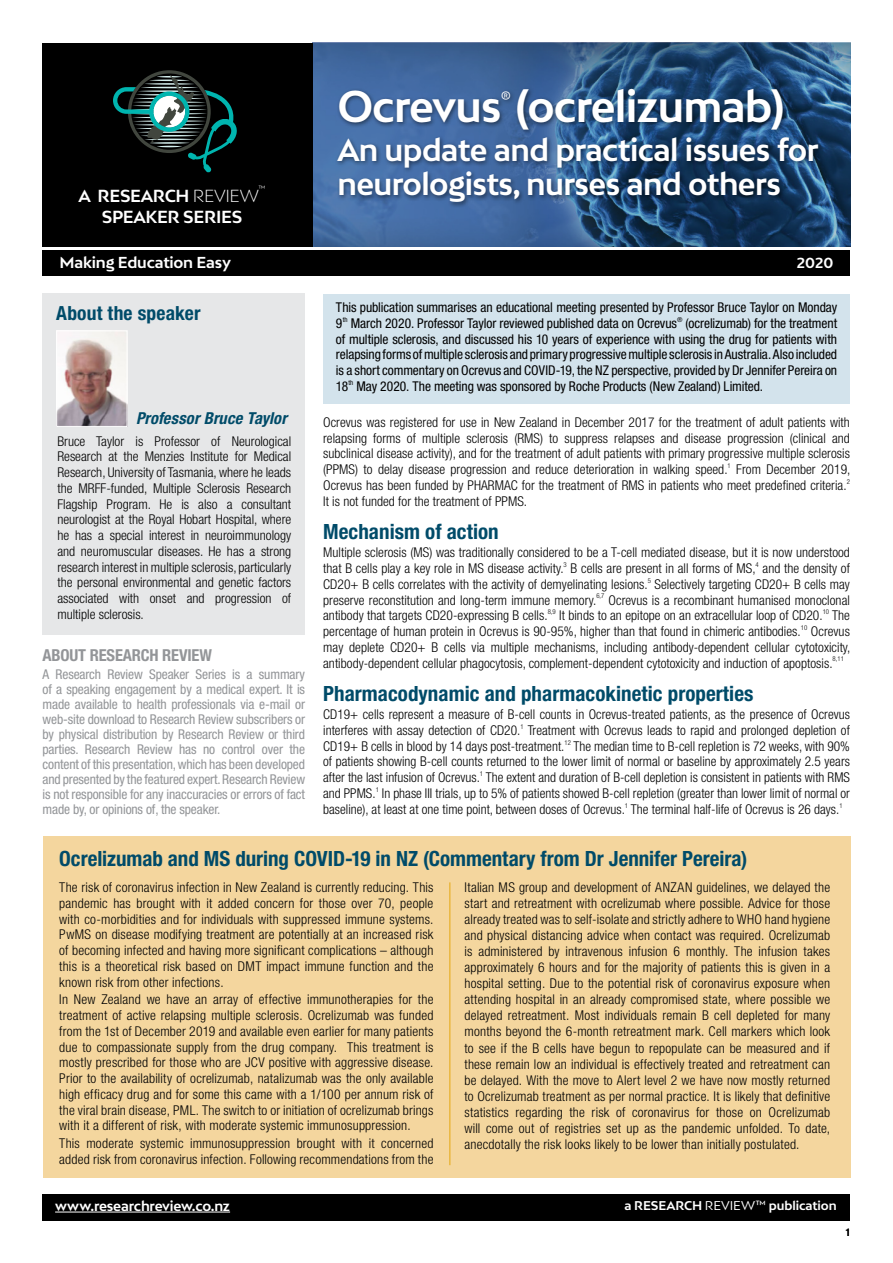
<style>
.page{position:relative;width:893px;height:1263px;background:#fff}
.page>*{position:absolute;margin:0;border:0;box-sizing:border-box;transform-origin:0 0}
.t1{font:700 42px "Bw Mitga";letter-spacing:-.02em;color:#fff}
.t2{font:700 30px/34.5px "Bw Mitga";letter-spacing:-.02em;color:#fff}
.Normal_wrd_4{font:700 condensed 21px "Helvetica Neue LT Pro";color:#004b69}
.Heading_1{font:700 condensed 21px "Helvetica Neue LT Pro";letter-spacing:.005em;color:#004b69}
.t3{font:700 condensed 19.5px "Helvetica Neue LT Pro";letter-spacing:.01em;color:#004b69}
.t4{font:700 16.5px "Bw Mitga";letter-spacing:-.02em;color:#fff}
.t5{font:italic 700 condensed 16.5px "Helvetica Neue LT Pro";letter-spacing:.005em;color:#004b69}
.t6{font:700 condensed 16.5px "Helvetica Neue LT Pro";letter-spacing:-.01em;color:#939598}
.t7{font:700 15px "Bw Mitga";letter-spacing:-.01em;color:#fff}
.t8{font:700 13.8px "Bw Mitga";color:#fff}
.Normal_wrd_4-2{font:300 condensed 13.5px/15.8px "Helvetica Neue LT Pro";letter-spacing:.01em;color:#000;text-align:justify}
.Normal_wrd_4-3{font:condensed 13.5px/15.8px "Helvetica Neue LT Pro";letter-spacing:-.005em;color:#000;text-align:justify}
.t9{font:condensed 13.5px/15px "Helvetica Neue LT Pro";letter-spacing:-.01em;color:#939598;text-align:justify}
.t10{font:700 13.5px "Bw Mitga";letter-spacing:-.02em;color:#fff}
.t11{font:700 12px "Bw Mitga";letter-spacing:-.01em;color:#fff}
.t12{font:500 condensed 10.5px "Helvetica Neue LT Pro";color:#000}
.t13{font:300 8.25px "Bw Mitga";color:#fff}
.s1{font-weight:300}
.s2{font-weight:400}
</style>
<div class="page">
<img style="left:313px;top:43px;width:537px;height:204px">
<div style="left:43px;top:43px;width:270px;height:204px;background:#000"></div>
<svg style="left:113px;top:70px;width:124px;height:103px"></svg>
<div style="left:335px;top:86px;width:489px;height:122px;background:#000;opacity:.5"></div>
<div style="left:43px;top:250px;width:807px;height:25px;background:#000"></div>
<div style="left:43px;top:1194px;width:807px;height:26px;background:#000"></div>
<hr style="left:55px;top:1212px;width:175px;height:1px;background:#fff">
<div style="left:43px;top:293px;width:262px;height:341px;background:#e6e7e8"></div>
<img style="left:58px;top:332px;width:67px;height:93px">
<div style="left:56px;top:330px;width:71px;height:97px;border:1px solid #fff"></div>
<div style="left:323px;top:294px;width:527px;height:109px;background:#d3e3ec"></div>
<div style="left:43px;top:837px;width:807px;height:341px;background:#f4d69e"></div>
<hr style="left:449px;top:882px;width:1px;height:283px;background:#e5a812">
<p class="t13" style="left:258px;top:183px;width:9px">™</p>
<p class="t4" style="left:79px;top:185px;width:182px">A RESEARCH <span class="s1">REVIEW</span></p>
<p class="t4" style="left:102px;top:206px;width:142px">SPEAKER SERIES</p>
<p class="t7" style="left:59px;top:252px;width:173px">Making Education Easy</p>
<p class="t3" style="left:56px;top:301px;width:146px">About the speaker</p>
<h1 class="t1" style="left:337px;top:79px;width:449px">Ocrevus<sup>®</sup> (ocrelizumab)</h1>
<h2 class="t2" style="left:337px;top:132px;width:483px">An update and practical issues for neurologists, nurses and others</h2>
<p class="t8" style="left:797px;top:253px;width:38px">2020</p>
<p class="Normal_wrd_4-3" style="left:336px;top:299px;width:503px">This publication summarises an educational meeting presented by Professor Bruce Taylor on Monday 9<sup>th</sup> March 2020. Professor Taylor reviewed published data on Ocrevus<sup>®</sup> (ocrelizumab) for the treatment of multiple sclerosis, and discussed his 10 years of experience with using the drug for patients with relapsing forms of multiple sclerosis and primary progressive multiple sclerosis in Australia. Also included is a short commentary on Ocrevus and COVID-19, the NZ perspective, provided by Dr Jennifer Pereira on 18<sup>th</sup> May 2020. The meeting was sponsored by Roche Products (New Zealand) Limited.</p>
<p class="t5" style="left:136px;top:408px;width:152px">Professor Bruce Taylor</p>
<p class="Normal_wrd_4-2" style="left:323px;top:414px;width:529px">Ocrevus was registered for use in New Zealand in December 2017 for the treatment of adult patients with relapsing forms of multiple sclerosis (RMS) to suppress relapses and disease progression (clinical and subclinical disease activity), and for the treatment of adult patients with primary progressive multiple sclerosis (PPMS) to delay disease progression and reduce deterioration in walking speed.<sup>1</sup> From December 2019, Ocrevus has been funded by PHARMAC for the treatment of RMS in patients who meet predefined criteria.<sup>2<br></sup>It is not funded for the treatment of PPMS.</p>
<p class="Heading_1" style="left:323px;top:519px;width:177px">Mechanism of action</p>
<p class="Normal_wrd_4-2" style="left:323px;top:544px;width:529px">Multiple sclerosis (MS) was traditionally considered to be a T-cell mediated disease, but it is now understood that B cells play a key role in MS disease activity.<sup>3</sup> B cells are present in all forms of MS,<sup>4</sup> and the density of CD20+ B cells correlates with the activity of demyelinating lesions.<sup>5</sup> Selectively targeting CD20+ B cells may preserve reconstitution and long-term immune memory.<sup>6,7</sup> Ocrevus is a recombinant humanised monoclonal antibody that targets CD20-expressing B cells.<sup>8,9</sup> It binds to an epitope on an extracellular loop of CD20.<sup>10</sup> The percentage of human protein in Ocrevus is 90-95%, higher than that found in chimeric antibodies.<sup>10</sup> Ocrevus may deplete CD20+ B cells via multiple mechanisms, including antibody-dependent cellular cytotoxicity, antibody-dependent cellular phagocytosis, complement-dependent cytotoxicity and induction of apoptosis.<sup>8,11</sup></p>
<p class="Heading_1" style="left:323px;top:681px;width:432px">Pharmacodynamic and pharmacokinetic properties</p>
<p class="Normal_wrd_4-2" style="left:323px;top:706px;width:528px">CD19+ cells represent a measure of B-cell counts in Ocrevus-treated patients, as the presence of Ocrevus interferes with assay detection of CD20.<sup>1</sup> Treatment with Ocrevus leads to rapid and prolonged depletion of CD19+ B cells in blood by 14 days post-treatment.<sup>12</sup> The median time to B-cell repletion is 72 weeks, with 90% of patients showing B-cell counts returned to the lower limit of normal or baseline by approximately 2.5 years after the last infusion of Ocrevus.<sup>1</sup> The extent and duration of B-cell depletion is consistent in patients with RMS and PPMS.<sup>1</sup> In phase III trials, up to 5% of patients showed B-cell repletion (greater than lower limit of normal or baseline), at least at one time point, between doses of Ocrevus.<sup>1</sup> The terminal half-life of Ocrevus is 26 days.<sup>1</sup></p>
<p class="Normal_wrd_4-2" style="left:57px;top:433px;width:235px">Bruce Taylor is Professor of Neurological Research at the Menzies Institute for Medical Research, University of Tasmania, where he leads the MRFF-funded, Multiple Sclerosis Research Flagship Program. He is also a consultant neurologist at the Royal Hobart Hospital, where he has a special interest in neuroimmunology and neuromuscular diseases. He has a strong research interest in multiple sclerosis, particularly the personal environmental and genetic factors associated with onset and progression of multiple sclerosis.</p>
<p class="t6" style="left:43px;top:646px;width:171px">ABOUT RESEARCH REVIEW</p>
<p class="t9" style="left:43px;top:666px;width:264px">A Research Review Speaker Series is a summary of a speaking engagement by a medical expert. It is made available to health professionals via e-mail or web-site download to Research Review subscribers or by physical distribution by Research Review or third parties. Research Review has no control over the content of this presentation, which has been developed and presented by the featured expert. Research Review is not responsible for any inaccuracies or errors of fact made by, or opinions of, the speaker.</p>
<p class="Normal_wrd_4" style="left:59px;top:846px;width:690px">Ocrelizumab and MS during COVID-19 in NZ (Commentary from Dr Jennifer Pereira)</p>
<p class="Normal_wrd_4-2" style="left:59px;top:879px;width:376px">The risk of coronavirus infection in New Zealand is currently reducing. This pandemic has brought with it added concern for those over 70, people with co-morbidities and for individuals with suppressed immune systems.<br>PwMS on disease modifying treatment are potentially at an increased risk of becoming infected and having more significant complications – although this is a theoretical risk based on DMT impact immune function and the known risk from other infections.</p>
<p class="Normal_wrd_4-2" style="left:59px;top:992px;width:376px">In New Zealand we have an array of effective immunotherapies for the treatment of active relapsing multiple sclerosis. Ocrelizumab was funded from the 1st of December 2019 and available even earlier for many patients due to compassionate supply from the drug company. This treatment is mostly prescribed for those who are JCV positive with aggressive disease.<br>Prior to the availability of ocrelizumab, natalizumab was the only available high efficacy drug and for some this came with a 1/100 per annum risk of the viral brain disease, PML. The switch to or initiation of ocrelizumab brings with it a different of risk, with moderate systemic immunosuppression.</p>
<p class="Normal_wrd_4-2" style="left:59px;top:1135px;width:376px">This moderate systemic immunosuppression brought with it concerned added risk from coronavirus infection. Following recommendations from the</p>
<p class="Normal_wrd_4-2" style="left:464px;top:879px;width:367px">Italian MS group and development of ANZAN guidelines, we delayed the start and retreatment with ocrelizumab where possible. Advice for those already treated was to self-isolate and strictly adhere to WHO hand hygiene and physical distancing advice when contact was required. Ocrelizumab is administered by intravenous infusion 6 monthly. The infusion takes approximately 6 hours and for the majority of patients this is given in a hospital setting. Due to the potential risk of coronavirus exposure when attending hospital in an already compromised state, where possible we delayed retreatment. Most individuals remain B cell depleted for many months beyond the 6-month retreatment mark. Cell markers which look to see if the B cells have begun to repopulate can be measured and if these remain low an individual is effectively treated and retreatment can be delayed. With the move to Alert level 2 we have now mostly returned to Ocrelizumab treatment as per normal practice. It is likely that definitive statistics regarding the risk of coronavirus for those on Ocrelizumab will come out of registries set up as the pandemic unfolded. To date, anecdotally the risk looks likely to be lower than initially postulated.</p>
<p class="t10" style="left:55px;top:1197px;width:176px">www.researchreview.co.nz</p>
<p class="t11" style="left:624px;top:1197px;width:214px">a RESEARCH <span class="s2">REVIEW™</span> publication</p>
<p class="t12" style="left:845px;top:1226px;width:7px">1</p>
</div>
